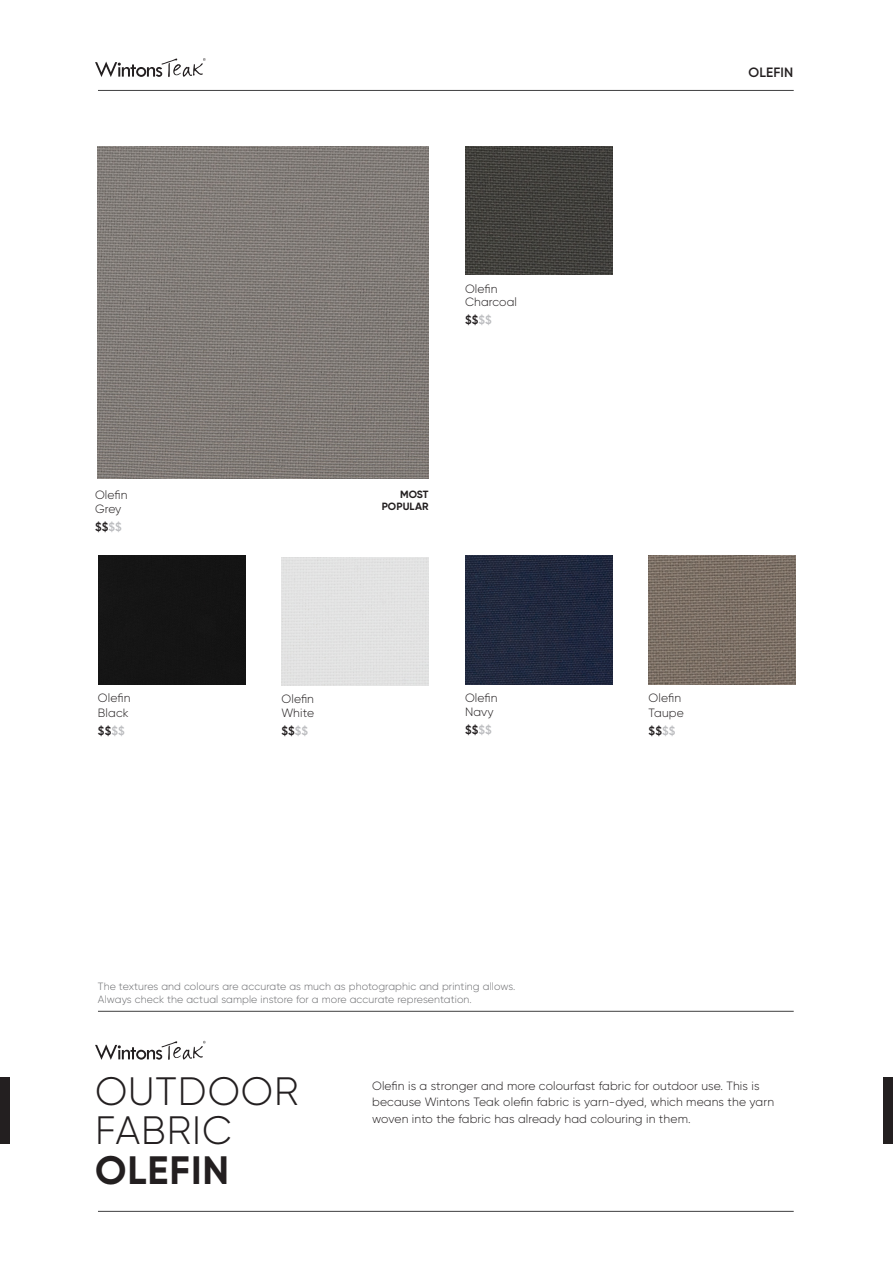
<style>
.page{position:relative;width:893px;height:1263px;background:#fff}
.page>*{position:absolute;margin:0;border:0;box-sizing:border-box;transform-origin:0 0}
.t1{font:300 39.6px/39.6px "Gilroy";letter-spacing:.025em;color:#231f20}
.t2{font:700 39.6px "Gilroy";letter-spacing:.025em;color:#231f20}
.t3{font:600 13.5px "Gilroy";letter-spacing:.01em;color:#231f20}
.t4{font:300 12px/13.5px "Gilroy";letter-spacing:.01em;color:#231f20}
.t5{font:600 12px "Gilroy";color:#231f20}
.t6{font:300 10.5px/13.5px "Gilroy";letter-spacing:.01em;color:#6c6d70}
.t7{font:700 10.5px/11.7px "Gilroy";letter-spacing:.01em;color:#231f20;text-align:right}
.s1{color:#bcbdc0}
</style>
<div class="page">
<svg style="left:95px;top:58px;width:111px;height:19px"></svg>
<div style="left:0;top:1077px;width:10px;height:67px;background:#231f20"></div>
<div style="left:883px;top:1077px;width:9px;height:67px;background:#231f20"></div>
<hr style="left:98px;top:1011px;width:696px;height:1px;background:#3e3e3f">
<hr style="left:98px;top:90px;width:696px;height:1px;background:#3e3e3f">
<hr style="left:98px;top:1211px;width:696px;height:1px;background:#3e3e3f">
<div style="left:98px;top:556px;width:147px;height:128px;background:#141414"></div>
<img style="left:465px;top:146px;width:147px;height:128px">
<img style="left:98px;top:146px;width:331px;height:332px">
<img style="left:465px;top:556px;width:147px;height:128px">
<img style="left:649px;top:556px;width:147px;height:128px">
<svg style="left:95px;top:1041px;width:111px;height:19px"></svg>
<p class="t4" style="left:95px;top:488px;width:34px">Olefin<br>Grey</p>
<p class="t5" style="left:95px;top:519px;width:28px">$$<span class="s1">$$</span></p>
<p class="t4" style="left:98px;top:691px;width:34px;line-height:14.7px">Olefin<br>Black</p>
<p class="t5" style="left:98px;top:723px;width:28px">$$<span class="s1">$$</span></p>
<p class="t4" style="left:465px;top:282px;width:54px">Olefin<br>Charcoal</p>
<p class="t5" style="left:465px;top:313px;width:28px">$$<span class="s1">$$</span></p>
<p class="t7" style="left:382px;top:488px;width:48px">MOST<br>POPULAR</p>
<p class="t4" style="left:281px;top:692px;width:34px">Olefin<br>White</p>
<p class="t5" style="left:281px;top:723px;width:28px">$$<span class="s1">$$</span></p>
<p class="t4" style="left:465px;top:691px;width:34px">Olefin<br>Navy</p>
<p class="t5" style="left:465px;top:722px;width:28px">$$<span class="s1">$$</span></p>
<p class="t6" style="left:98px;top:979px;width:419px">The textures and colours are accurate as much as photographic and printing allows.<br>Always check the actual sample instore for a more accurate representation.</p>
<p class="t3" style="left:748px;top:64px;width:46px">OLEFIN</p>
<p class="t4" style="left:649px;top:690px;width:37px;line-height:14.7px">Olefin<br>Taupe</p>
<p class="t5" style="left:649px;top:723px;width:28px">$$<span class="s1">$$</span></p>
<h1 class="t1" style="left:95px;top:1071px;width:205px">OUTDOOR<br>FABRIC</h1>
<h1 class="t2" style="left:95px;top:1145px;width:136px">OLEFIN</h1>
<p class="t4" style="left:372px;top:1077px;width:404px;line-height:16.5px">Olefin is a stronger and more colourfast fabric for outdoor use. This is because Wintons Teak olefin fabric is yarn-dyed, which means the yarn woven into the fabric has already had colouring in them.</p>
</div>
